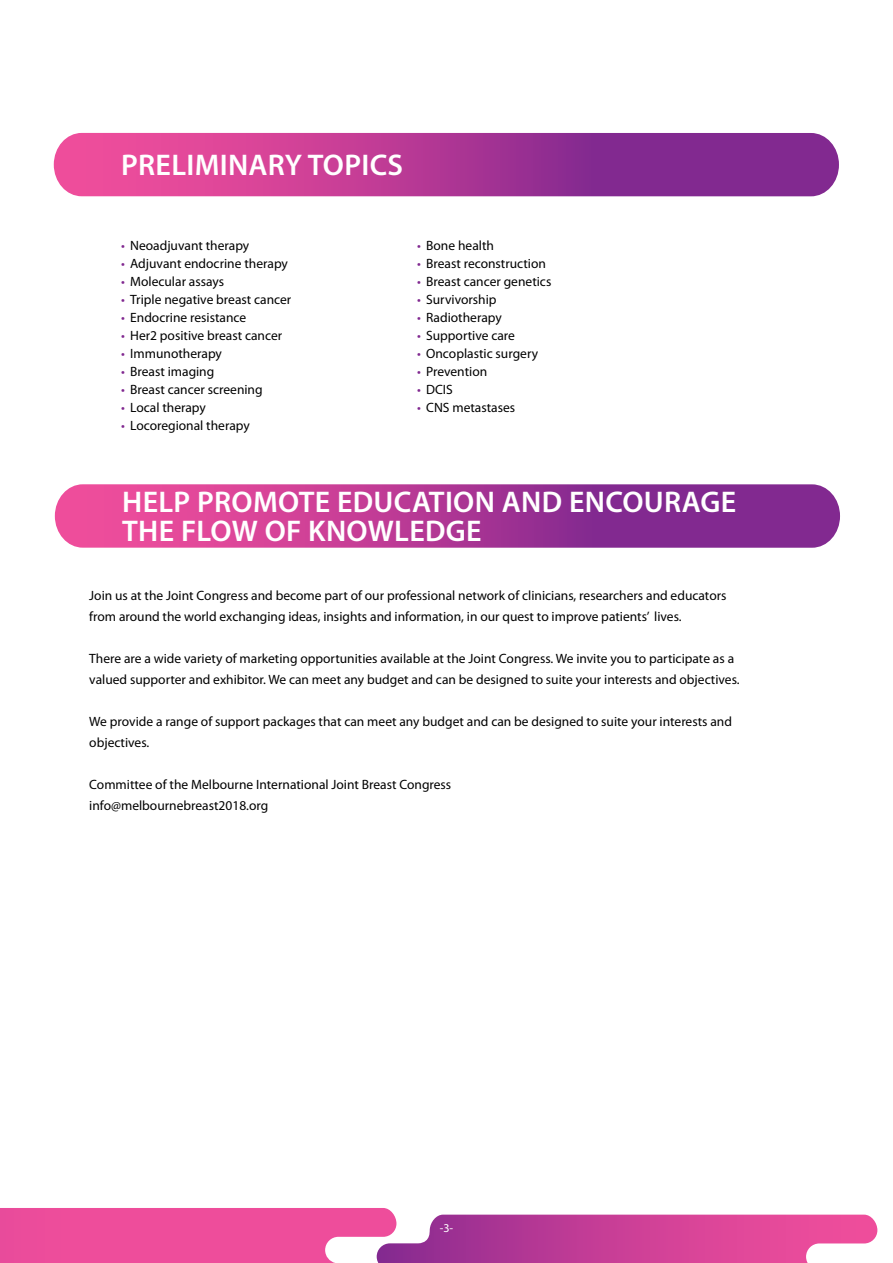
<style>
.page{position:relative;width:893px;height:1263px;background:#fff}
.page>*{position:absolute;margin:0;border:0;box-sizing:border-box;transform-origin:0 0}
.t1{font:600 30px/28.5px "Myriad Pro";letter-spacing:.01em;color:#fff}
.t2{font:13.5px/21px "Myriad Pro";color:#000}
.t3{font:12px "Myriad Pro";color:#fff}
.s1{color:#812990}
</style>
<div class="page">
<svg style="left:0;top:1208px;width:877px;height:55px;background:#df60a7"></svg>
<svg style="left:55px;top:484px;width:785px;height:64px;background:#b23c97"></svg>
<svg style="left:54px;top:133px;width:785px;height:63px;background:#b13a96"></svg>
<h1 class="t1" style="left:121px;top:150px;width:284px">PRELIMINARY TOPICS</h1>
<p class="t2" style="left:121px;top:235px;width:130px"><span class="s1">•</span> Neoadjuvant therapy</p>
<p class="t2" style="left:121px;top:253px;width:168px"><span class="s1">•</span> Adjuvant endocrine therapy</p>
<p class="t2" style="left:121px;top:271px;width:104px"><span class="s1">•</span> Molecular assays</p>
<p class="t2" style="left:121px;top:289px;width:172px"><span class="s1">•</span> Triple negative breast cancer</p>
<p class="t2" style="left:121px;top:307px;width:127px"><span class="s1">•</span> Endocrine resistance</p>
<p class="t2" style="left:121px;top:325px;width:163px"><span class="s1">•</span> Her2 positive breast cancer</p>
<p class="t2" style="left:121px;top:343px;width:102px"><span class="s1">•</span> Immunotherapy</p>
<p class="t2" style="left:121px;top:361px;width:95px"><span class="s1">•</span> Breast imaging</p>
<p class="t2" style="left:121px;top:379px;width:143px"><span class="s1">•</span> Breast cancer screening</p>
<p class="t2" style="left:121px;top:397px;width:86px"><span class="s1">•</span> Local therapy</p>
<p class="t2" style="left:121px;top:415px;width:130px"><span class="s1">•</span> Locoregional therapy</p>
<p class="t2" style="left:417px;top:235px;width:78px"><span class="s1">•</span> Bone health</p>
<p class="t2" style="left:417px;top:253px;width:130px"><span class="s1">•</span> Breast reconstruction</p>
<p class="t2" style="left:417px;top:271px;width:136px"><span class="s1">•</span> Breast cancer genetics</p>
<p class="t2" style="left:417px;top:289px;width:81px"><span class="s1">•</span> Survivorship</p>
<p class="t2" style="left:417px;top:307px;width:86px"><span class="s1">•</span> Radiotherapy</p>
<p class="t2" style="left:417px;top:325px;width:99px"><span class="s1">•</span> Supportive care</p>
<p class="t2" style="left:417px;top:343px;width:122px"><span class="s1">•</span> Oncoplastic surgery</p>
<p class="t2" style="left:417px;top:361px;width:72px"><span class="s1">•</span> Prevention</p>
<p class="t2" style="left:417px;top:379px;width:37px"><span class="s1">•</span> DCIS</p>
<p class="t2" style="left:417px;top:397px;width:100px"><span class="s1">•</span> CNS metastases</p>
<h1 class="t1" style="left:122px;top:487px;width:615px">HELP PROMOTE EDUCATION AND ENCOURAGE<br>THE FLOW OF KNOWLEDGE</h1>
<p class="t2" style="left:89px;top:585px;width:639px">Join us at the Joint Congress and become part of our professional network of clinicians, researchers and educators from around the world exchanging ideas, insights and information, in our quest to improve patients’ lives.</p>
<p class="t2" style="left:89px;top:648px;width:652px">There are a wide variety of marketing opportunities available at the Joint Congress. We invite you to participate as a valued supporter and exhibitor. We can meet any budget and can be designed to suite your interests and objectives.</p>
<p class="t2" style="left:89px;top:711px;width:644px">We provide a range of support packages that can meet any budget and can be designed to suite your interests and objectives.</p>
<p class="t2" style="left:89px;top:774px;width:363px">Committee of the Melbourne International Joint Breast Congress info@melbournebreast2018.org</p>
<p class="t3" style="left:440px;top:1221px;width:15px">-3-</p>
</div>
